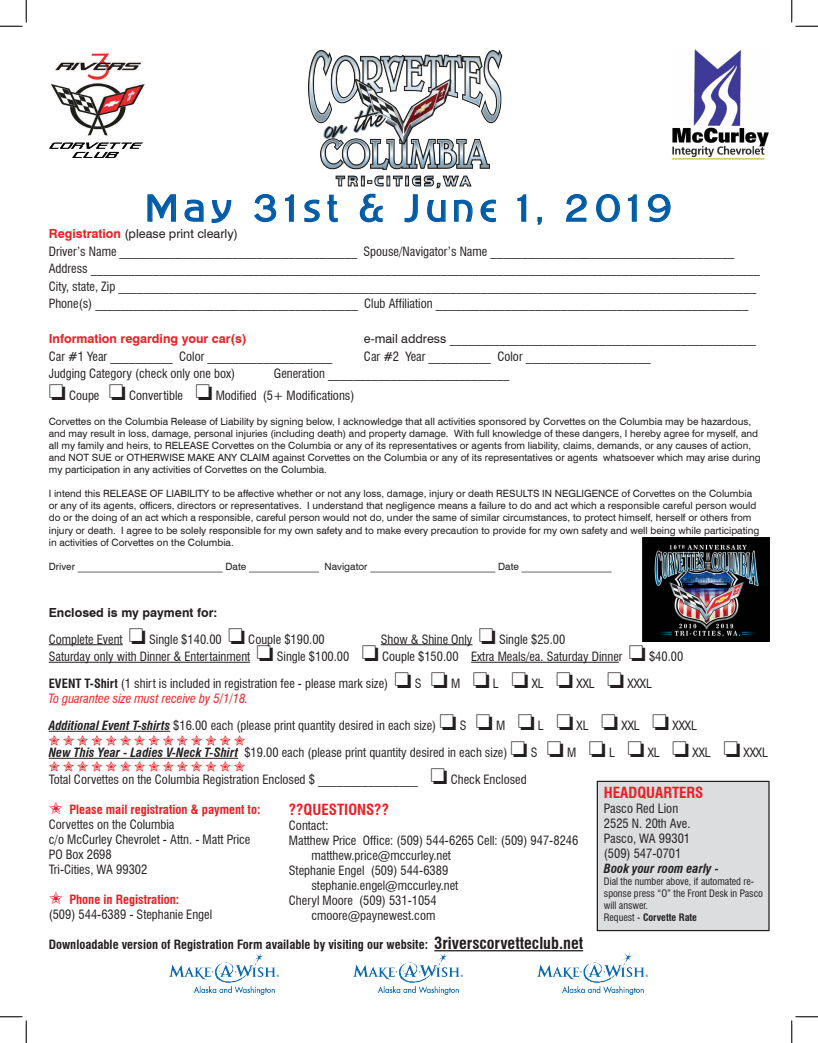
<style>
.page{position:relative;width:818px;height:1043px;background:#fff}
.page>*{position:absolute;margin:0;border:0;box-sizing:border-box;transform-origin:0 0}
.t1{font:300 37.5px "AT Advertisers Gothic";letter-spacing:.2em;color:#005ca7}
.t2{font:700 condensed 15px "Swiss 721 BT";color:#ee1d23}
.t3{font:condensed 12.5px/15px "Swiss 721 BT";color:#231f20}
.t4{font:700 condensed 12.5px "Swiss 721 BT";color:#231f20}
.t5{font:12.5px "Swiss 721 BT";color:#231f20}
.t6{font:700 condensed 12.5px "Swiss 721 BT";color:#ee1d23}
.t7{font:700 12.5px "Swiss 721 BT";color:#ee1d23}
.t8{font:italic 700 condensed 12.5px "Swiss 721 BT";color:#231f20}
.t9{font:10px/12px "Swiss 721 BT";color:#231f20}
.t10{font:condensed 10px/12px "Swiss 721 BT";color:#231f20}
.s1{font-weight:700;font-stretch:normal;color:#ee1d23}
.s2{font-stretch:normal}
.s3{font-weight:700;font-stretch:normal}
.s4{font-weight:700}
.s5{font-style:italic;color:#ee1d23}
.s6{font-weight:700;font-style:italic}
.s7{font-size:16.25px}
</style>
<div class="page">
<hr style="left:49px;top:644px;width:74px;height:1px;background:#231f20">
<hr style="left:381px;top:644px;width:91px;height:1px;background:#231f20">
<hr style="left:49px;top:661px;width:201px;height:1px;background:#231f20">
<hr style="left:471px;top:661px;width:148px;height:1px;background:#231f20">
<hr style="left:49px;top:730px;width:121px;height:1px;background:#231f20">
<hr style="left:49px;top:757px;width:189px;height:1px;background:#231f20">
<hr style="left:434px;top:950px;width:149px;height:1px;background:#231f20">
<div style="left:596px;top:780px;width:173px;height:151px;background:#dcdddf;border:1px solid #231f20"></div>
<img style="left:309px;top:49px;width:194px;height:140px">
<img style="left:50px;top:52px;width:96px;height:85px">
<img style="left:49px;top:142px;width:94px;height:16px">
<svg style="left:147px;top:194px;width:29px;height:28px"></svg>
<svg style="left:184px;top:199px;width:20px;height:23px"></svg>
<svg style="left:211px;top:200px;width:21px;height:23px"></svg>
<svg style="left:254px;top:194px;width:23px;height:29px"></svg>
<svg style="left:285px;top:194px;width:9px;height:28px"></svg>
<svg style="left:304px;top:199px;width:16px;height:24px"></svg>
<svg style="left:327px;top:194px;width:11px;height:29px"></svg>
<svg style="left:359px;top:193px;width:24px;height:30px"></svg>
<svg style="left:404px;top:194px;width:14px;height:29px"></svg>
<svg style="left:427px;top:200px;width:19px;height:23px"></svg>
<svg style="left:454px;top:199px;width:19px;height:23px"></svg>
<svg style="left:480px;top:199px;width:16px;height:24px"></svg>
<svg style="left:517px;top:194px;width:10px;height:28px"></svg>
<svg style="left:537px;top:216px;width:5px;height:9px"></svg>
<svg style="left:565px;top:194px;width:22px;height:28px"></svg>
<svg style="left:596px;top:194px;width:24px;height:29px"></svg>
<svg style="left:627px;top:194px;width:10px;height:28px"></svg>
<svg style="left:647px;top:194px;width:24px;height:29px"></svg>
<img style="left:353px;top:952px;width:109px;height:42px">
<img style="left:169px;top:952px;width:110px;height:42px">
<img style="left:537px;top:952px;width:110px;height:42px">
<img style="left:671px;top:49px;width:98px;height:110px">
<img style="left:642px;top:537px;width:127px;height:104px">
<svg style="left:0;top:0;width:27px;height:27px"></svg>
<svg style="left:0;top:1016px;width:27px;height:26px"></svg>
<svg style="left:791px;top:0;width:27px;height:27px"></svg>
<svg style="left:791px;top:1016px;width:27px;height:26px"></svg>
<h1 class="t1" style="left:147px;top:187px;width:526px">May 31st &amp; June 1, 2019</h1>
<p class="t3" style="left:49px;top:225px;width:712px;line-height:17.5px"><span class="s1">Registration</span> <span class="s2">(please print clearly)<br></span>Driver’s Name ______________________________________ Spouse/Navigator’s Name _______________________________________ Address ___________________________________________________________________________________________________________ City, state, Zip ______________________________________________________________________________________________________ Phone(s) __________________________________________ Club Affiliation __________________________________________________</p>
<p class="t7" style="left:49px;top:331px;width:199px">Information regarding your car(s)</p>
<p class="t5" style="left:364px;top:331px;width:393px">e-mail address _________________________________________________</p>
<p class="t3" style="left:49px;top:349px;width:285px">Car #1 Year __________ Color ____________________</p>
<p class="t3" style="left:364px;top:349px;width:288px">Car #2 Year __________ Color ____________________</p>
<p class="t3" style="left:49px;top:366px;width:188px">Judging Category (check only one box)</p>
<p class="t3" style="left:274px;top:366px;width:237px">Generation _____________________________</p>
<p class="t3" style="left:49px;top:387px;width:307px">□ Coupe □ Convertible □ Modified (5+ Modifications)</p>
<p class="t9" style="left:49px;top:416px;width:713px">Corvettes on the Columbia Release of Liability by signing below, I acknowledge that all activities sponsored by Corvettes on the Columbia may be hazardous, and may result in loss, damage, personal injuries (including death) and property damage. With full knowledge of these dangers, I hereby agree for myself, and all my family and heirs, to RELEASE Corvettes on the Columbia or any of its representatives or agents from liability, claims, demands, or any causes of action, and NOT SUE or OTHERWISE MAKE ANY CLAIM against Corvettes on the Columbia or any of its representatives or agents whatsoever which may arise during my participation in any activities of Corvettes on the Columbia.</p>
<p class="t9" style="left:49px;top:488px;width:712px">I intend this RELEASE OF LIABILITY to be affective whether or not any loss, damage, injury or death RESULTS IN NEGLIGENCE of Corvettes on the Columbia or any of its agents, officers, directors or representatives. I understand that negligence means a failure to do and act which a responsible careful person would do or the doing of an act which a responsible, careful person would not do, under the same of similar circumstances, to protect himself, herself or others from injury or death. I agree to be solely responsible for my own safety and to make every precaution to provide for my own safety and well being while participating in activities of Corvettes on the Columbia.</p>
<p class="t9" style="left:49px;top:560px;width:564px">Driver _____________________________ Date ______________ Navigator _________________________ Date __________________</p>
<p class="t3" style="left:49px;top:598px;width:277px;line-height:27px"><span class="s3">Enclosed is my payment for:<br></span>Complete Event □ Single $140.00 □ Couple $190.00</p>
<p class="t3" style="left:49px;top:630px;width:636px;line-height:17.5px;text-indent:332px">Show &amp; Shine Only □ Single $25.00<br>Saturday only with Dinner &amp; Entertainment □ Single $100.00 □ Couple $150.00 Extra Meals/ea. Saturday Dinner □ $40.00</p>
<p class="t3" style="left:49px;top:676px;width:604px"><span class="s4">EVENT T-Shirt</span> (1 shirt is included in registration fee - please mark size) □ S □ M □ L □ XL □ XXL □ XXXL<br><span class="s5">To guarantee size must receive by 5/1/18.</span></p>
<p class="t3" style="left:49px;top:712px;width:720px;line-height:27px"><span class="s6">Additional Event T-shirts</span> $16.00 each (please print quantity desired in each size) □ S □ M □ L □ XL □ XXL □ XXXL<br><span class="s6">New This Year - Ladies V-Neck T-Shirt</span> $19.00 each (please print quantity desired in each size) □ S □ M □ L □ XL □ XXL □ XXXL<br>Total Corvettes on the Columbia Registration Enclosed $ ________________ □ Check Enclosed</p>
<p class="t6" style="left:69px;top:802px;width:192px">Please mail registration &amp; payment to:</p>
<p class="t3" style="left:49px;top:817px;width:203px">Corvettes on the Columbia<br>c/o McCurley Chevrolet - Attn. - Matt Price<br>PO Box 2698<br>Tri-Cities, WA 99302</p>
<p class="t6" style="left:69px;top:892px;width:111px">Phone in Registration:</p>
<p class="t3" style="left:49px;top:907px;width:165px">(509) 544-6389 - Stephanie Engel</p>
<p class="t4" style="left:49px;top:937px;width:536px">Downloadable version of Registration Form available by visiting our website: <span class="s7">3riverscorvetteclub.net</span></p>
<p class="t2" style="left:604px;top:783px;width:101px">HEADQUARTERS</p>
<p class="t3" style="left:604px;top:801px;width:88px">Pasco Red Lion<br>2525 N. 20th Ave.<br>Pasco, WA 99301 (509) 547-0701</p>
<p class="t8" style="left:604px;top:861px;width:117px">Book your room early -</p>
<p class="t10" style="left:604px;top:875px;width:161px">Dial the number above, if automated re&shy;sponse press “O” the Front Desk in Pasco will answer.<br>Request - <span class="s4">Corvette Rate</span></p>
<p class="t2" style="left:289px;top:800px;width:102px">??QUESTIONS??</p>
<p class="t3" style="left:289px;top:817px;width:41px">Contact:</p>
<p class="t3" style="left:289px;top:832px;width:291px">Matthew Price Office: (509) 544-6265 Cell: (509) 947-8246</p>
<p class="t3" style="left:311px;top:847px;width:141px">matthew.price@mccurley.net</p>
<p class="t3" style="left:289px;top:862px;width:161px">Stephanie Engel (509) 544-6389</p>
<p class="t3" style="left:311px;top:877px;width:148px">stephanie.engel@mccurley.net</p>
<p class="t3" style="left:289px;top:892px;width:149px">Cheryl Moore (509) 531-1054</p>
<p class="t3" style="left:311px;top:907px;width:125px">cmoore@paynewest.com</p>
</div>
